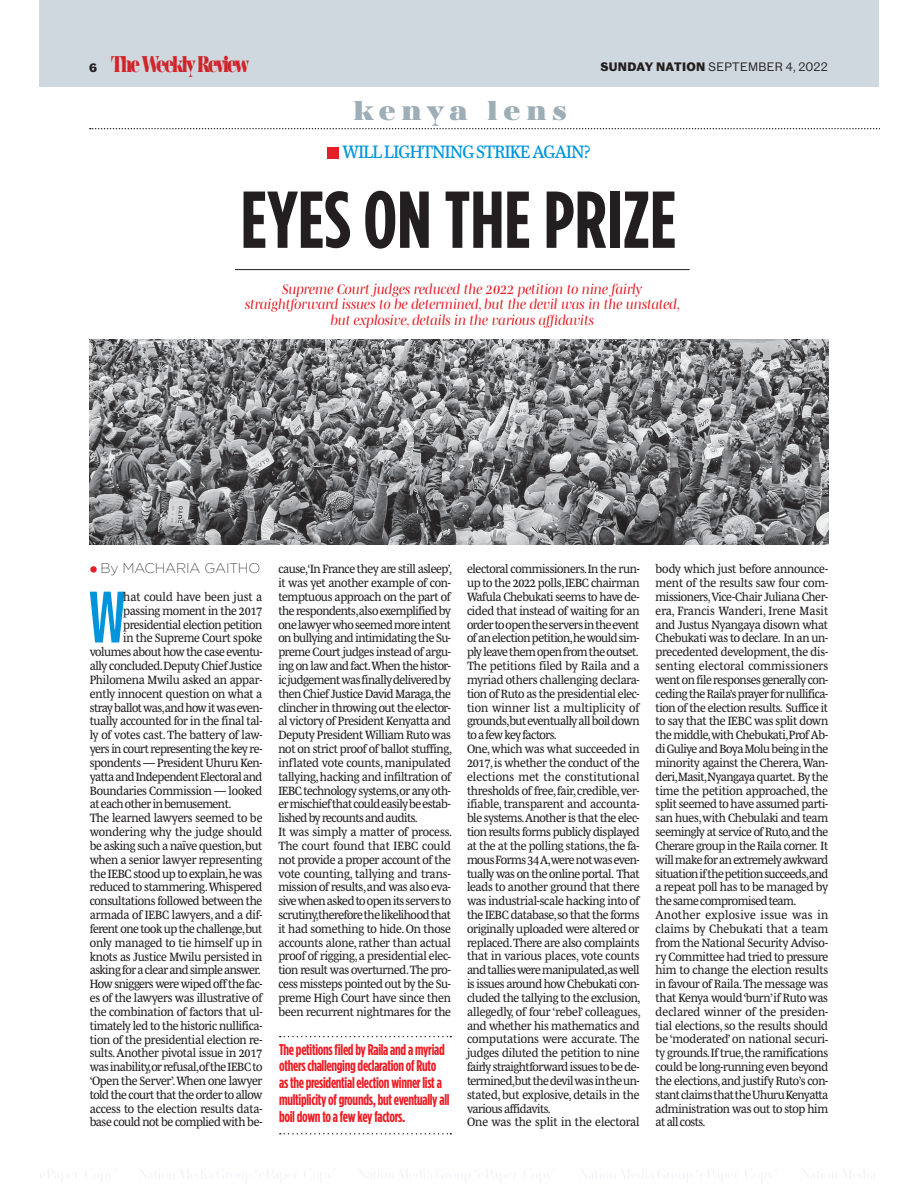
<style>
.page{position:relative;width:918px;height:1188px;background:#fff}
.page>*{position:absolute;margin:0;border:0;box-sizing:border-box;transform-origin:0 0}
.t1{font:700 80.4px "Gotham Condensed";color:#231f20}
.t2{font:600 66.9px "Caslon Doric Condensed";color:#0095da;scale:.96 1}
.t3{font:900 28.2px "AW Conqueror Pro Didot S";letter-spacing:.2em;color:#9eaeb7}
.t4{font:900 23.55px "AW Conqueror Pro Didot";letter-spacing:-.125em;color:#d2232a;scale:.67 1}
.t5{font:18.3px "Mencken Pro Text";letter-spacing:-.04em;color:#0095da}
.t6{font:700 15.45px/17px "Gotham Condensed";letter-spacing:-.02em;color:#ed1c24;scale:.96 1}
.t7{font:italic 14.1px/15.5px "Mencken Pro Head";letter-spacing:-.01em;color:#e31f26;text-align:center}
.t8{font:200 14.1px "Gotham";letter-spacing:-.01em;color:#231f20}
.t9{font:12.3px/13.8px "Mencken Pro Text";letter-spacing:-.03em;color:#231f20;scale:.96 1}
.t10{font:12.3px "Mencken Pro Text";letter-spacing:-.01em;color:#231f20;scale:.96 1}
.t11{font:12.3px "Mencken Pro Text";color:#231f20;scale:.96 1}
.t12{font:11.25px "Caslon Doric";letter-spacing:.03em;color:#231f20}
.s1{font-family:"Caslon Doric";font-weight:700;font-size:11.25px;color:#231f20}
.s2{font-weight:700}
</style>
<div class="page">
<svg style="left:40px;top:1169px;width:36px;height:10px"></svg>
<svg style="left:85px;top:1169px;width:32px;height:9px"></svg>
<svg style="left:140px;top:1169px;width:158px;height:14px"></svg>
<svg style="left:304px;top:1169px;width:32px;height:9px"></svg>
<svg style="left:359px;top:1169px;width:158px;height:14px"></svg>
<svg style="left:523px;top:1170px;width:26px;height:13px"></svg>
<svg style="left:581px;top:1169px;width:155px;height:14px"></svg>
<svg style="left:745px;top:1169px;width:32px;height:9px"></svg>
<svg style="left:803px;top:1169px;width:72px;height:10px"></svg>
<div style="left:39px;top:0;width:840px;height:87px;background:#ced8de"></div>
<hr style="left:235px;top:269px;width:455px;height:1px;background:#231f20">
<svg style="left:90px;top:566px;width:7px;height:7px"></svg>
<div style="left:327px;top:148px;width:11px;height:11px;background:#e31f26"></div>
<svg style="left:90px;top:128px;width:789px;height:1px"></svg>
<svg style="left:280px;top:1036px;width:171px;height:1px"></svg>
<svg style="left:280px;top:1133px;width:171px;height:1px"></svg>
<img style="left:90px;top:339px;width:738px;height:205px">
<h3 class="t4" style="left:89px;top:50px;width:241px"><span class="s1">6</span> The Weekly Review</h3>
<p class="t12" style="left:600px;top:63px;width:229px"><span class="s2">SUNDAY NATION</span> SEPTEMBER 4, 2022</p>
<h3 class="t3" style="left:354px;top:99px;width:215px">kenya lens</h3>
<h3 class="t5" style="left:343px;top:144px;width:250px">WILL LIGHTNING STRIKE AGAIN?</h3>
<h1 class="t1" style="left:241px;top:190px;width:437px">EYES ON THE PRIZE</h1>
<p class="t7" style="left:245px;top:282px;width:437px">Supreme Court judges reduced the 2022 petition to nine fairly straightforward issues to be determined, but the devil was in the unstated, but explosive, details in the various affidavits</p>
<p class="t8" style="left:101px;top:562px;width:161px">By MACHARIA GAITHO</p>
<h2 class="t2" style="left:89px;top:592px;width:39px">W</h2>
<p class="t11" style="left:123px;top:591px;width:146px">hat could have been just a</p>
<p class="t9" style="left:123px;top:604px;width:146px">passing moment in the 2017</p>
<p class="t9" style="left:123px;top:618px;width:146px">presidential election petition</p>
<p class="t9" style="left:123px;top:632px;width:146px">in the Supreme Court spoke</p>
<p class="t9" style="left:90px;top:646px;width:181px">volumes about how the case eventu-</p>
<p class="t9" style="left:90px;top:660px;width:181px">ally concluded.Deputy Chief Justice</p>
<p class="t9" style="left:90px;top:673px;width:181px">Philomena Mwilu asked an appar-</p>
<p class="t9" style="left:90px;top:687px;width:181px">ently innocent question on what a</p>
<p class="t9" style="left:90px;top:701px;width:181px">stray ballot was,and how it was even-</p>
<p class="t9" style="left:90px;top:715px;width:181px">tually accounted for in the final tal-</p>
<p class="t9" style="left:90px;top:729px;width:181px">ly of votes cast.The battery of law-</p>
<p class="t9" style="left:90px;top:743px;width:181px">yers in court representing the key re-</p>
<p class="t9" style="left:90px;top:756px;width:181px">spondents — President Uhuru Ken-</p>
<p class="t9" style="left:90px;top:770px;width:181px">yatta and Independent Electoral and</p>
<p class="t9" style="left:90px;top:784px;width:181px">Boundaries Commission — looked</p>
<p class="t9" style="left:90px;top:798px;width:149px">at each other in bemusement.</p>
<p class="t9" style="left:90px;top:812px;width:181px">The learned lawyers seemed to be</p>
<p class="t11" style="left:90px;top:826px;width:181px">wondering why the judge should</p>
<p class="t9" style="left:90px;top:839px;width:181px">be asking such a naïve question,but</p>
<p class="t9" style="left:90px;top:853px;width:181px">when a senior lawyer representing</p>
<p class="t9" style="left:90px;top:867px;width:181px">the IEBC stood up to explain,he was</p>
<p class="t9" style="left:90px;top:881px;width:181px">reduced to stammering. Whispered</p>
<p class="t9" style="left:90px;top:895px;width:181px">consultations followed between the</p>
<p class="t9" style="left:90px;top:908px;width:181px">armada of IEBC lawyers, and a dif-</p>
<p class="t9" style="left:90px;top:922px;width:181px">ferent one took up the challenge,but</p>
<p class="t10" style="left:90px;top:937px;width:181px">only managed to tie himself up in</p>
<p class="t9" style="left:90px;top:950px;width:181px">knots as Justice Mwilu persisted in</p>
<p class="t9" style="left:90px;top:964px;width:180px">asking for a clear and simple answer.</p>
<p class="t9" style="left:90px;top:978px;width:181px">How sniggers were wiped off the fac-</p>
<p class="t9" style="left:90px;top:991px;width:181px">es of the lawyers was illustrative of</p>
<p class="t9" style="left:90px;top:1005px;width:181px">the combination of factors that ul-</p>
<p class="t9" style="left:90px;top:1019px;width:181px">timately led to the historic nullifica-</p>
<p class="t9" style="left:90px;top:1033px;width:181px">tion of the presidential election re-</p>
<p class="t9" style="left:90px;top:1047px;width:181px">sults.Another pivotal issue in 2017</p>
<p class="t9" style="left:90px;top:1061px;width:181px">was inability,or refusal,of the IEBC to</p>
<p class="t9" style="left:90px;top:1074px;width:181px">‘Open the Server’. When one lawyer</p>
<p class="t9" style="left:90px;top:1088px;width:181px">told the court that the order to allow</p>
<p class="t10" style="left:90px;top:1103px;width:181px">access to the election results data-</p>
<p class="t9" style="left:90px;top:1116px;width:181px">base could not be complied with be-</p>
<p class="t9" style="left:278px;top:563px;width:183px">cause,‘In France they are still asleep’, it was yet another example of con&shy;temptuous approach on the part of the respondents,also exemplified by one lawyer who seemed more intent on bullying and intimidating the Su&shy;preme Court judges instead of argu&shy;ing on law and fact.When the histor&shy;ic judgement was finally delivered by then Chief Justice David Maraga,the clincher in throwing out the elector&shy;al victory of President Kenyatta and Deputy President William Ruto was not on strict proof of ballot stuffing, inflated vote counts, manipulated tallying, hacking and infiltration of IEBC technology systems,or any oth&shy;er mischief that could easily be estab&shy;lished by recounts and audits.<br>It was simply a matter of process.<br>The court found that IEBC could not provide a proper account of the vote counting, tallying and trans&shy;mission of results, and was also eva&shy;sive when asked to open its servers to scrutiny,therefore the likelihood that it had something to hide.On those accounts alone, rather than actual proof of rigging, a presidential elec&shy;tion result was overturned.The pro&shy;cess missteps pointed out by the Su&shy;preme High Court have since then been recurrent nightmares for the</p>
<p class="t9" style="left:467px;top:563px;width:183px">electoral commissioners.In the run&shy;up to the 2022 polls, IEBC chairman Wafula Chebukati seems to have de&shy;cided that instead of waiting for an order to open the servers in the event of an election petition,he would sim&shy;ply leave them open from the outset.<br>The petitions filed by Raila and a myriad others challenging declara&shy;tion of Ruto as the presidential elec&shy;tion winner list a multiplicity of grounds,but eventually all boil down to a few key factors.<br>One, which was what succeeded in 2017, is whether the conduct of the elections met the constitutional thresholds of free, fair, credible, ver&shy;ifiable, transparent and accounta&shy;ble systems.Another is that the elec&shy;tion results forms publicly displayed at the at the polling stations, the fa&shy;mous Forms 34 A,were not was even&shy;tually was on the online portal. That leads to another ground that there was industrial-scale hacking into of the IEBC database,so that the forms originally uploaded were altered or replaced.There are also complaints that in various places, vote counts and tallies were manipulated,as well is issues around how Chebukati con&shy;cluded the tallying to the exclusion, allegedly, of four ‘rebel’ colleagues, and whether his mathematics and computations were accurate. The judges diluted the petition to nine fairly straightforward issues to be de&shy;termined,but the devil was in the un&shy;stated, but explosive, details in the various affidavits.<br>One was the split in the electoral</p>
<p class="t9" style="left:656px;top:563px;width:181px">body which just before announce&shy;ment of the results saw four com&shy;missioners,Vice-Chair Juliana Cher&shy;era, Francis Wanderi, Irene Masit and Justus Nyangaya disown what Chebukati was to declare. In an un&shy;precedented development, the dis&shy;senting electoral commissioners went on file responses generally con&shy;ceding the Raila’s prayer for nullifica&shy;tion of the election results. Suffice it to say that the IEBC was split down the middle,with Chebukati,Prof Ab&shy;di Guliye and Boya Molu being in the minority against the Cherera, Wan&shy;deri,Masit,Nyangaya quartet. By the time the petition approached, the split seemed to have assumed parti&shy;san hues, with Chebulaki and team seemingly at service of Ruto,and the Cherare group in the Raila corner. It will make for an extremely awkward situation if the petition succeeds,and a repeat poll has to be managed by the same compromised team.<br>Another explosive issue was in claims by Chebukati that a team from the National Security Adviso&shy;ry Committee had tried to pressure him to change the election results in favour of Raila. The message was that Kenya would ‘burn’if Ruto was declared winner of the presiden&shy;tial elections, so the results should be ‘moderated’ on national securi&shy;ty grounds. If true, the ramifications could be long-running even beyond the elections, and justify Ruto’s con&shy;stant claims that the Uhuru Kenyatta administration was out to stop him at all costs.</p>
<p class="t6" style="left:279px;top:1041px;width:179px">The petitions filed by Raila and a myriad others challenging declaration of Ruto<br>as the presidential election winner list a multiplicity of grounds, but eventually all boil down to a few key factors.</p>
</div>
